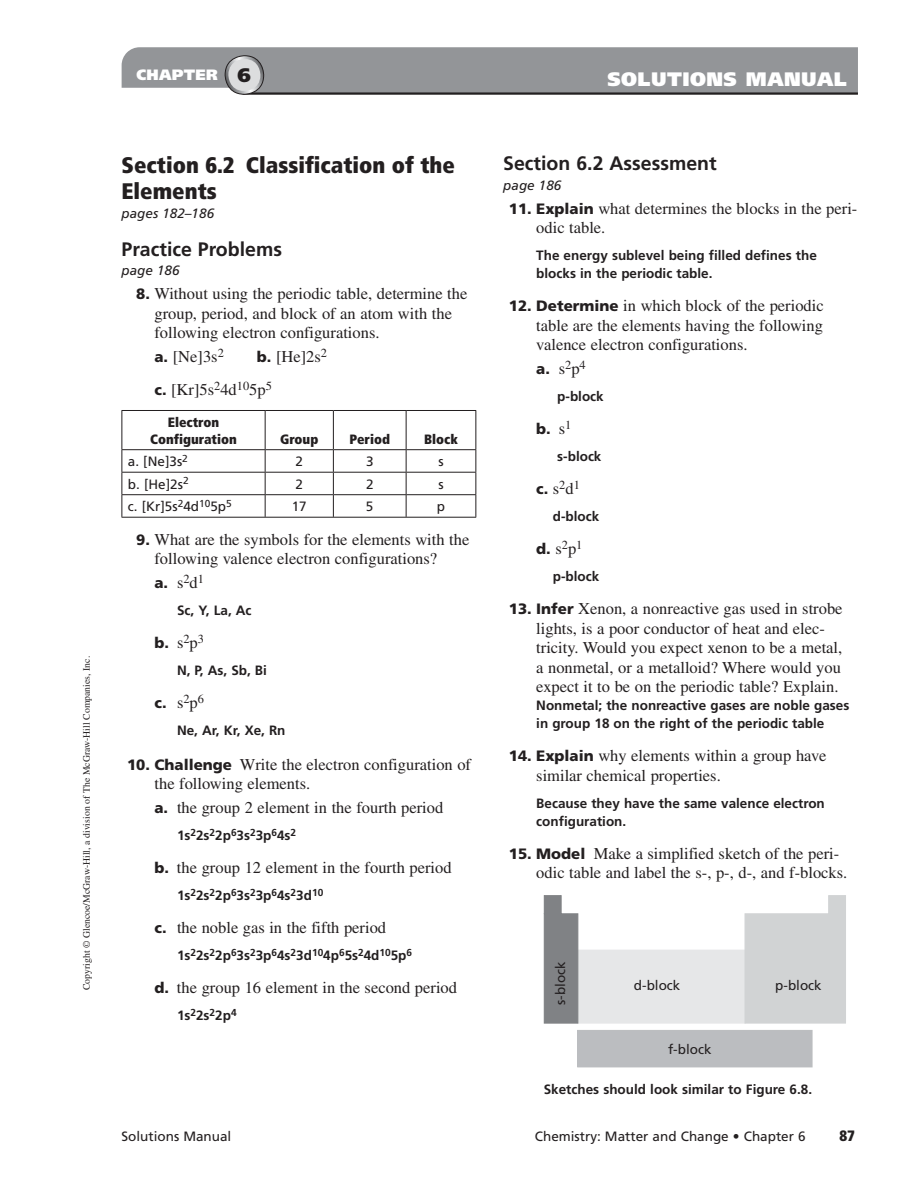
<style>
.page{position:relative;width:918px;height:1188px;background:#fff}
.page>*{position:absolute;margin:0;border:0;box-sizing:border-box;transform-origin:0 0}
.t1{font:900 condensed 22.5px/25.5px "Frutiger";color:#231f20}
.t2{font:700 19.5px "Frutiger";color:#231f20}
.t3{font:900 19.5px "Frutiger";letter-spacing:.025em;color:#fff}
.t4{font:16.5px/19.5px "Times";color:#231f20}
.t5{font:900 15px "Frutiger";color:#231f20}
.t6{font:900 15px "Frutiger";letter-spacing:.015em;color:#fff}
.t7{font:900 condensed 15px "Frutiger";color:#231f20}
.t8{font:700 13.5px/18px "Frutiger";color:#231f20}
.t9{font:13.5px "Frutiger";color:#231f20}
.t10{font:900 condensed 13.5px/16.5px "Frutiger";color:#231f20;text-align:center}
.t11{font:13.5px "Frutiger LT Std";color:#231f20}
.t12{font:italic 13.5px "Frutiger";color:#231f20}
.t13{font:9.75px "Times";color:#231f20}
.s1{font-size:19.5px;color:#231f20}
.s2{font-family:"Frutiger";font-weight:900;font-size:15px}
.s3{font-family:"Times";font-weight:400;font-size:16.5px}
</style>
<div class="page">
<div style="left:122px;top:47px;width:736px;height:47px;background:#939598"></div>
<hr style="left:243px;top:92px;width:615px;height:3px;background:#231f20">
<svg style="left:225px;top:56px;width:39px;height:38px"></svg>
<div style="left:225px;top:55px;width:39px;height:40px;border:1px solid #231f20;border-radius:50%"></div>
<div style="left:228px;top:59px;width:32px;height:32px;background:#dcddde;border-radius:50%"></div>
<hr style="left:122px;top:410px;width:143px;height:1px;background:#231f20">
<hr style="left:122px;top:411px;width:1px;height:38px;background:#231f20">
<hr style="left:265px;top:410px;width:68px;height:1px;background:#231f20">
<hr style="left:265px;top:411px;width:1px;height:38px;background:#231f20">
<hr style="left:333px;top:410px;width:73px;height:1px;background:#231f20">
<hr style="left:333px;top:411px;width:1px;height:38px;background:#231f20">
<hr style="left:406px;top:410px;width:70px;height:1px;background:#231f20">
<hr style="left:406px;top:411px;width:1px;height:38px;background:#231f20">
<hr style="left:475px;top:411px;width:1px;height:38px;background:#231f20">
<hr style="left:122px;top:449px;width:143px;height:1px;background:#231f20">
<hr style="left:265px;top:449px;width:68px;height:1px;background:#231f20">
<hr style="left:333px;top:449px;width:73px;height:1px;background:#231f20">
<hr style="left:406px;top:449px;width:70px;height:1px;background:#231f20">
<hr style="left:122px;top:472px;width:143px;height:1px;background:#231f20">
<hr style="left:265px;top:472px;width:68px;height:1px;background:#231f20">
<hr style="left:333px;top:472px;width:73px;height:1px;background:#231f20">
<hr style="left:406px;top:472px;width:70px;height:1px;background:#231f20">
<hr style="left:122px;top:494px;width:143px;height:1px;background:#231f20">
<svg style="left:122px;top:450px;width:1px;height:67px"></svg>
<hr style="left:265px;top:494px;width:68px;height:1px;background:#231f20">
<svg style="left:265px;top:450px;width:1px;height:67px"></svg>
<hr style="left:333px;top:494px;width:73px;height:1px;background:#231f20">
<svg style="left:333px;top:450px;width:1px;height:67px"></svg>
<hr style="left:406px;top:494px;width:70px;height:1px;background:#231f20">
<svg style="left:406px;top:450px;width:1px;height:67px"></svg>
<svg style="left:475px;top:450px;width:1px;height:67px"></svg>
<hr style="left:122px;top:517px;width:354px;height:1px;background:#231f20">
<div style="left:578px;top:950px;width:167px;height:73px;background:#e6e7e8"></div>
<div style="left:577px;top:950px;width:169px;height:74px;border:1px solid #e6e7e8"></div>
<svg style="left:744px;top:895px;width:102px;height:129px;background:#d6d8d9"></svg>
<svg style="left:543px;top:895px;width:36px;height:129px;background:#8d8f91"></svg>
<div style="left:578px;top:1030px;width:234px;height:37px;background:#bbbdc0"></div>
<p class="t13" style="left:83px;top:990px;width:336px;rotate:-90deg">Copyright © Glencoe/McGraw-Hill, a division of The McGraw-Hill Companies, Inc.</p>
<p class="t6" style="left:137px;top:69px;width:116px">CHAPTER <span class="s1">6</span></p>
<p class="t3" style="left:607px;top:71px;width:241px">SOLUTIONS MANUAL</p>
<h1 class="t1" style="left:122px;top:154px;width:335px">Section 6.2 Classification of the<br>Elements</h1>
<p class="t12" style="left:122px;top:208px;width:94px">pages 182–186</p>
<p class="t2" style="left:122px;top:241px;width:162px">Practice Problems</p>
<p class="t12" style="left:122px;top:265px;width:60px">page 186</p>
<p class="t4" style="left:154px;top:285px;width:314px;text-indent:-18px"><span class="s2">8.</span> Without using the periodic table, determine the group, period, and block of an atom with the following electron configurations.</p>
<p class="t4" style="left:155px;top:348px;width:71px"><span class="s2">a.</span> [Ne]3s<sup>2</sup></p>
<p class="t4" style="left:155px;top:342px;width:174px;line-height:33px;text-indent:102px"><span class="s2">b.</span> [He]2s<sup>2 </sup><span class="s2">c.</span> [Kr]5s<sup>2</sup>4d<sup>10</sup>5p<sup>5</sup></p>
<p class="t10" style="left:150px;top:415px;width:88px">Electron<br>Configuration</p>
<p class="t10" style="left:280px;top:432px;width:40px">Group</p>
<p class="t10" style="left:349px;top:432px;width:42px">Period</p>
<p class="t10" style="left:424px;top:432px;width:35px">Block</p>
<p class="t9" style="left:128px;top:456px;width:62px">a. [Ne]3s<sup>2</sup></p>
<p class="t9" style="left:296px;top:456px;width:9px">2</p>
<p class="t9" style="left:366px;top:456px;width:9px">3</p>
<p class="t9" style="left:438px;top:456px;width:7px">s</p>
<p class="t9" style="left:128px;top:479px;width:62px">b. [He]2s<sup>2</sup></p>
<p class="t9" style="left:296px;top:479px;width:9px">2</p>
<p class="t9" style="left:366px;top:479px;width:9px">2</p>
<p class="t9" style="left:438px;top:479px;width:7px">s</p>
<p class="t9" style="left:128px;top:501px;width:105px">c. [Kr]5s<sup>2</sup>4d<sup>10</sup>5p<sup>5</sup></p>
<p class="t9" style="left:292px;top:501px;width:17px">17</p>
<p class="t9" style="left:366px;top:501px;width:9px">5</p>
<p class="t9" style="left:437px;top:501px;width:10px">p</p>
<p class="t4" style="left:154px;top:531px;width:316px;text-indent:-18px"><span class="s2">9.</span> What are the symbols for the elements with the following valence electron configurations?</p>
<p class="t5" style="left:155px;top:577px;width:51px">a. <span class="s3">s</span><sup>2</sup><span class="s3">d</span><sup>1</sup></p>
<p class="t8" style="left:177px;top:602px;width:76px">Sc, Y, La, Ac</p>
<p class="t5" style="left:155px;top:637px;width:51px">b. <span class="s3">s</span><sup>2</sup><span class="s3">p</span><sup>3</sup></p>
<p class="t8" style="left:177px;top:662px;width:91px">N, P, As, Sb, Bi</p>
<p class="t5" style="left:155px;top:697px;width:51px">c. <span class="s3">s</span><sup>2</sup><span class="s3">p</span><sup>6</sup></p>
<p class="t8" style="left:177px;top:722px;width:110px">Ne, Ar, Kr, Xe, Rn</p>
<p class="t4" style="left:155px;top:756px;width:318px;text-indent:-27px"><span class="s2">10. Challenge</span> Write the electron configuration of the following elements.</p>
<p class="t4" style="left:155px;top:799px;width:290px"><span class="s2">a.</span> the group 2 element in the fourth period</p>
<p class="t8" style="left:177px;top:827px;width:121px">1s<sup>2</sup>2s<sup>2</sup>2p<sup>6</sup>3s<sup>2</sup>3p<sup>6</sup>4s<sup>2</sup></p>
<p class="t4" style="left:155px;top:859px;width:299px"><span class="s2">b.</span> the group 12 element in the fourth period</p>
<p class="t8" style="left:177px;top:887px;width:148px">1s<sup>2</sup>2s<sup>2</sup>2p<sup>6</sup>3s<sup>2</sup>3p<sup>6</sup>4s<sup>2</sup>3d<sup>10</sup></p>
<p class="t4" style="left:155px;top:919px;width:233px"><span class="s2">c.</span> the noble gas in the fifth period</p>
<p class="t8" style="left:177px;top:947px;width:237px">1s<sup>2</sup>2s<sup>2</sup>2p<sup>6</sup>3s<sup>2</sup>3p<sup>6</sup>4s<sup>2</sup>3d<sup>10</sup>4p<sup>6</sup>5s<sup>2</sup>4d<sup>10</sup>5p<sup>6</sup></p>
<p class="t4" style="left:155px;top:979px;width:304px"><span class="s2">d.</span> the group 16 element in the second period</p>
<p class="t8" style="left:177px;top:1007px;width:61px">1s<sup>2</sup>2s<sup>2</sup>2p<sup>4</sup></p>
<p class="t2" style="left:503px;top:156px;width:215px">Section 6.2 Assessment</p>
<p class="t12" style="left:503px;top:180px;width:60px">page 186</p>
<p class="t4" style="left:536px;top:200px;width:323px;text-indent:-27px"><span class="s2">11. Explain</span> what determines the blocks in the peri&shy;odic table.</p>
<p class="t8" style="left:536px;top:248px;width:282px">The energy sublevel being filled defines the blocks in the periodic table.</p>
<p class="t4" style="left:536px;top:298px;width:289px;text-align:justify;text-indent:-27px"><span class="s2">12. Determine</span> in which block of the periodic table are the elements having the following valence electron configurations.</p>
<p class="t5" style="left:536px;top:363px;width:51px">a. <span class="s3">s</span><sup>2</sup><span class="s3">p</span><sup>4</sup></p>
<p class="t8" style="left:557px;top:389px;width:48px">p-block</p>
<p class="t5" style="left:536px;top:423px;width:37px">b. <span class="s3">s</span><sup>1</sup></p>
<p class="t8" style="left:557px;top:449px;width:46px">s-block</p>
<p class="t5" style="left:536px;top:483px;width:45px">c. <span class="s3">s</span><sup>2</sup><span class="s3">d</span><sup>1</sup></p>
<p class="t8" style="left:553px;top:509px;width:48px">d-block</p>
<p class="t5" style="left:536px;top:543px;width:48px">d. <span class="s3">s</span><sup>2</sup><span class="s3">p</span><sup>1</sup></p>
<p class="t8" style="left:553px;top:569px;width:48px">p-block</p>
<p class="t4" style="left:536px;top:601px;width:308px;text-indent:-27px"><span class="s2">13. Infer</span> Xenon, a nonreactive gas used in strobe lights, is a poor conductor of heat and elec&shy;tricity. Would you expect xenon to be a metal, a nonmetal, or a metalloid? Where would you expect it to be on the periodic table? Explain.</p>
<p class="t8" style="left:536px;top:698px;width:315px">Nonmetal; the nonreactive gases are noble gases in group 18 on the right of the periodic table</p>
<p class="t4" style="left:536px;top:748px;width:292px;text-indent:-27px"><span class="s2">14. Explain</span> why elements within a group have similar chemical properties.</p>
<p class="t8" style="left:536px;top:795px;width:290px">Because they have the same valence electron configuration.</p>
<p class="t4" style="left:536px;top:845px;width:313px;text-indent:-27px"><span class="s2">15. Model</span> Make a simplified sketch of the peri&shy;odic table and label the s-, p-, d-, and f-blocks.</p>
<p class="t11" style="left:553px;top:1005px;width:45px;rotate:-90deg">s-block</p>
<p class="t11" style="left:634px;top:977px;width:48px">d-block</p>
<p class="t11" style="left:775px;top:977px;width:48px">p-block</p>
<p class="t11" style="left:668px;top:1042px;width:45px">f-block</p>
<p class="t8" style="left:544px;top:1082px;width:270px">Sketches should look similar to Figure 6.8.</p>
<p class="t9" style="left:122px;top:1131px;width:111px">Solutions Manual</p>
<p class="t9" style="left:535px;top:1131px;width:272px">Chemistry: Matter and Change • Chapter 6</p>
<p class="t7" style="left:839px;top:1130px;width:17px">87</p>
</div>
